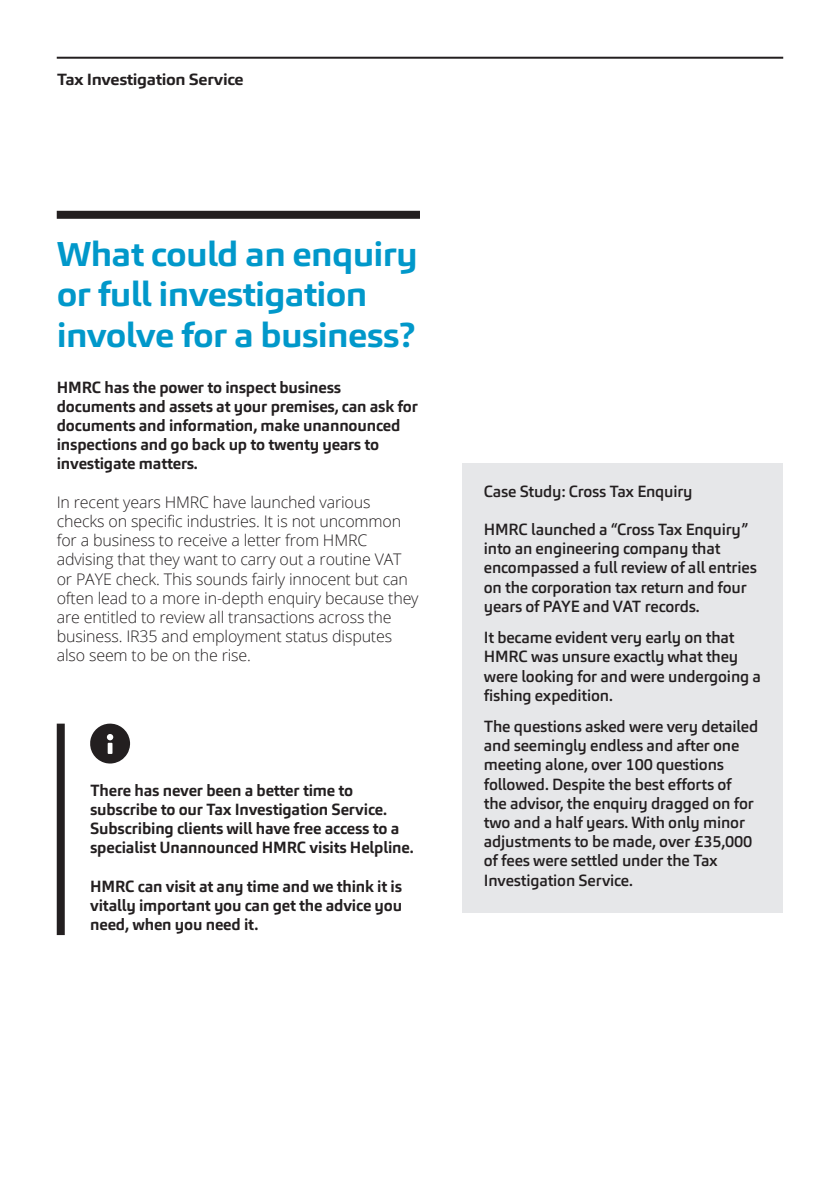
<style>
.page{position:relative;width:840px;height:1191px;background:#fff}
.page>*{position:absolute;margin:0;border:0;box-sizing:border-box;transform-origin:0 0}
.t1{font:700 34px/40.8px "Carnac";letter-spacing:-.02em;color:#0198ca;scale:1.08 1}
.t2{font:500 16px/19.2px "Carnac";letter-spacing:-.01em;color:#231f20}
.t3{font:700 16px/19.2px "Carnac";letter-spacing:-.01em;color:#231f20}
.t4{font:300 16px/19.2px "Open Sans";letter-spacing:-.01em;color:#231f20}
.t5{font:700 16px "Carnac";letter-spacing:-.01em;color:#231f20;scale:1.08 1}
</style>
<div class="page">
<div style="left:57px;top:723px;width:8px;height:212px;background:#231f20"></div>
<hr style="left:57px;top:57px;width:725px;height:2px;background:#231f20">
<div style="left:57px;top:211px;width:363px;height:8px;background:#231f20"></div>
<svg style="left:90px;top:723px;width:40px;height:40px"></svg>
<div style="left:462px;top:463px;width:320px;height:450px;background:#e6e7e9"></div>
<p class="t5" style="left:57px;top:69px;width:174px">Tax Investigation Service</p>
<h1 class="t1" style="left:57px;top:233px;width:335px">What could an enquiry or full investigation involve for a business?</h1>
<p class="t3" style="left:57px;top:377px;width:362px">HMRC has the power to inspect business documents and assets at your premises, can ask for documents and information, make unannounced inspections and go back up to twenty years to investigate matters.</p>
<p class="t4" style="left:57px;top:492px;width:363px">In recent years HMRC have launched various checks on specific industries. It is not uncommon for a business to receive a letter from HMRC advising that they want to carry out a routine VAT or PAYE check. This sounds fairly innocent but can often lead to a more in-depth enquiry because they are entitled to review all transactions across the business. IR35 and employment status disputes also seem to be on the rise.</p>
<p class="t3" style="left:90px;top:780px;width:325px">There has never been a better time to subscribe to our Tax Investigation Service.<br>Subscribing clients will have free access to a specialist Unannounced HMRC visits Helpline.</p>
<p class="t3" style="left:90px;top:876px;width:313px;text-align:justify">HMRC can visit at any time and we think it is vitally important you can get the advice you need, when you need it.</p>
<p class="t2" style="left:483px;top:481px;width:210px">Case Study: Cross Tax Enquiry</p>
<p class="t2" style="left:483px;top:520px;width:274px">HMRC launched a “Cross Tax Enquiry” into an engineering company that encompassed a full review of all entries on the corporation tax return and four years of PAYE and VAT records.</p>
<p class="t2" style="left:483px;top:628px;width:278px">It became evident very early on that<br>HMRC was unsure exactly what they were looking for and were undergoing a fishing expedition.</p>
<p class="t2" style="left:483px;top:717px;width:276px">The questions asked were very detailed and seemingly endless and after one meeting alone, over 100 questions followed. Despite the best efforts of the advisor, the enquiry dragged on for two and a half years. With only minor adjustments to be made, over £35,000 of fees were settled under the Tax Investigation Service.</p>
</div>
